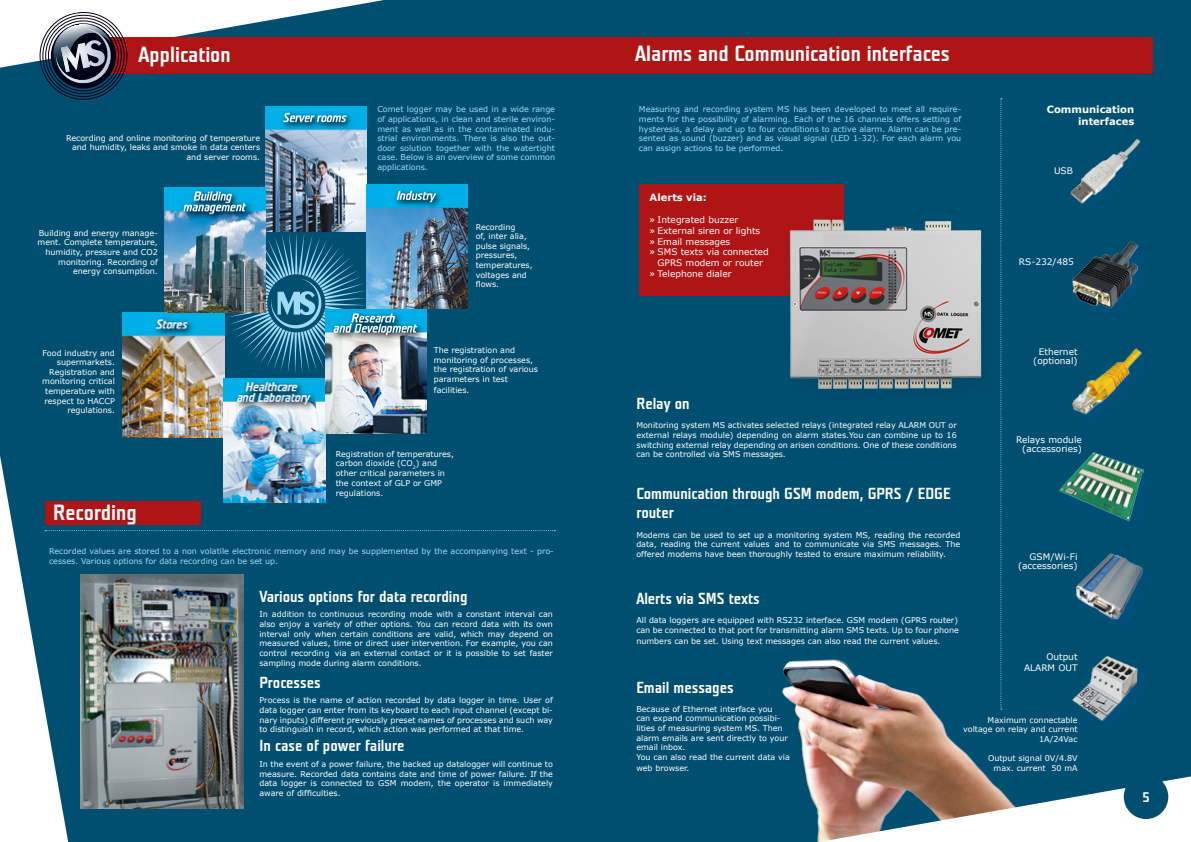
<style>
.page{position:relative;width:1191px;height:842px;background:#fff}
.page>*{position:absolute;margin:0;border:0;box-sizing:border-box;transform-origin:0 0}
.t1{font:700 22px "Teuton Mager";color:#fff}
.t2{font:700 16px/19.2px "Teuton Mager";color:#fff}
.t3{font:700 14px "Teuton Mager";color:#fff}
.t4{font:700 10px/12px "Verdana";color:#fff;text-align:right}
.t5{font:9px/9px "Verdana";color:#fff;text-align:right}
.t6{font:8px/9.6px "Verdana";color:#fff;text-align:right}
.t7{font:8px/9.6px "Verdana";color:#9fdaf7;text-align:justify}
</style>
<div class="page">
<div style="left:0;top:0;width:606px;height:842px;background:#004f71"></div>
<div style="left:70px;top:38px;width:537px;height:36px;background:#b01516"></div>
<svg style="left:225px;top:232px;width:142px;height:141px"></svg>
<img style="left:265px;top:107px;width:102px;height:124px">
<img style="left:123px;top:313px;width:101px;height:124px">
<img style="left:224px;top:378px;width:101px;height:77px">
<img style="left:164px;top:188px;width:102px;height:124px">
<img style="left:325px;top:309px;width:101px;height:124px">
<img style="left:367px;top:184px;width:101px;height:125px">
<svg style="left:0;top:455px;width:555px;height:387px"></svg>
<svg style="left:0;top:0;width:384px;height:100px"></svg>
<div style="left:586px;top:0;width:605px;height:842px;background:#004f71"></div>
<div style="left:586px;top:38px;width:566px;height:36px;background:#b01516"></div>
<div style="left:639px;top:184px;width:204px;height:111px;background:#b01516"></div>
<img style="left:782px;top:659px;width:221px;height:115px">
<div style="left:781px;top:215px;width:222px;height:200px;background:#004a6a"></div>
<img style="left:786px;top:218px;width:196px;height:171px">
<svg style="left:805px;top:774px;width:386px;height:68px"></svg>
<svg style="left:1000px;top:98px;width:2px;height:611px"></svg>
<img style="left:1070px;top:139px;width:71px;height:65px">
<img style="left:1075px;top:553px;width:68px;height:67px">
<img style="left:1072px;top:241px;width:67px;height:68px">
<img style="left:1072px;top:348px;width:70px;height:67px">
<img style="left:1059px;top:452px;width:84px;height:70px">
<img style="left:1072px;top:656px;width:66px;height:65px">
<h1 class="t1" style="left:139px;top:43px;width:94px">Application</h1>
<p class="t6" style="left:66px;top:133px;width:196px">Recording and online monitoring of temperature and humidity, leaks and smoke in data centers and server rooms.</p>
<p class="t7" style="left:377px;top:105px;width:179px">Comet logger may be used in a wide range of applications, in clean and sterile environ&shy;ment as well as in the contaminated indu&shy;strial environments. There is also the out&shy;door solution together with the watertight case. Below is an overview of some common applications.</p>
<p class="t6" style="left:38px;top:228px;width:122px">Building and energy manage&shy;ment. Complete temperature, humidity, pressure and CO2 monitoring. Recording of energy consumption.</p>
<p class="t6" style="left:476px;top:222px;width:59px;text-align:left">Recording<br>of, inter alia, pulse signals, pressures, temperatures, voltages and flows.</p>
<p class="t6" style="left:42px;top:348px;width:74px">Food industry and supermarkets.<br>Registration and monitoring critical temperature with respect to HACCP regulations.</p>
<h1 class="t1" style="left:53px;top:502px;width:85px">Recording</h1>
<p class="t6" style="left:434px;top:345px;width:106px;text-align:left">The registration and monitoring of processes, the registration of various parameters in test</p>
<p class="t6" style="left:434px;top:385px;width:37px">facilities.</p>
<p class="t6" style="left:336px;top:449px;width:120px;text-align:left">Registration of temperatures, carbon dioxide (CO<sub>2</sub>) and other critical parameters in the context of GLP or GMP</p>
<p class="t6" style="left:336px;top:489px;width:49px">regulations.</p>
<p class="t7" style="left:49px;top:546px;width:506px">Recorded values are stored to a non volatile electronic memory and may be supplemented by the accompanying text - pro&shy;cesses. Various options for data recording can be set up.</p>
<h2 class="t2" style="left:259px;top:587px;width:209px">Various options for data recording</h2>
<p class="t6" style="left:259px;top:610px;width:295px;text-align:justify">In addition to continuous recording mode with a constant interval can also enjoy a variety of other options. You can record data with its own interval only when certain conditions are valid, which may depend on measured values, time or direct user intervention. For example, you can control recordin g via an external contact or it is possible to set faster sampling mode during alarm conditions.</p>
<h2 class="t2" style="left:259px;top:673px;width:63px">Processes</h2>
<p class="t6" style="left:259px;top:695px;width:295px;text-align:justify">Process is the name of action recorded by data logger in time. User of data logger can enter from its keyboard to each input channel (except bi&shy;nary inputs) different previously preset names of processes and such way to distinguish in record, which action was performed at that time.</p>
<h2 class="t2" style="left:259px;top:737px;width:146px">In case of power failure</h2>
<p class="t6" style="left:259px;top:759px;width:295px;text-align:justify">In the event of a power failure, the backed up datalogger will continue to measure. Recorded data contains date and time of power failure. If the data logger is connected to GSM modem, the operator is immediately aware of difficulties.</p>
<h1 class="t1" style="left:635px;top:42px;width:316px">Alarms and Communication interfaces</h1>
<p class="t7" style="left:639px;top:105px;width:324px">Measuring and recording system MS has been developed to meet all require&shy;ments for the possibility of alarming. Each of the 16 channels offers setting of hysteresis, a delay and up to four conditions to active alarm. Alarm can be pre&shy;sented as sound (buzzer) and as visual signal (LED 1-32). For each alarm you can assign actions to be performed.</p>
<p class="t4" style="left:649px;top:191px;width:59px">Alerts via:</p>
<p class="t5" style="left:649px;top:215px;width:90px">» Integrated buzzer</p>
<p class="t5" style="left:649px;top:226px;width:112px">» External siren or lights</p>
<p class="t5" style="left:649px;top:237px;width:82px">» Email messages</p>
<p class="t5" style="left:649px;top:247px;width:121px">» SMS texts via connected</p>
<p class="t5" style="left:657px;top:258px;width:107px">GPRS modem or router</p>
<p class="t5" style="left:649px;top:269px;width:83px">» Telephone dialer</p>
<p class="t4" style="left:1046px;top:103px;width:89px">Communication interfaces</p>
<p class="t5" style="left:1054px;top:166px;width:20px">USB</p>
<p class="t5" style="left:1019px;top:257px;width:56px">RS-232/485</p>
<h2 class="t2" style="left:636px;top:395px;width:55px">Relay on</h2>
<p class="t6" style="left:636px;top:420px;width:322px;text-align:justify">Monitoring system MS activates selected relays (integrated relay ALARM OUT or external relays module) depending on alarm states.You can combine up to 16 switching external relay depending on arisen conditions. One of these conditions can be controlled via SMS messages.</p>
<h2 class="t2" style="left:636px;top:485px;width:316px">Communication through GSM modem, GPRS / EDGE router</h2>
<p class="t6" style="left:636px;top:530px;width:325px;text-align:justify">Modems can be used to set up a monitoring system MS, reading the recorded data, reading the current values and to communicate via SMS messages. The offered modems have been thoroughly tested to ensure maximum reliability.</p>
<h2 class="t2" style="left:636px;top:589px;width:125px">Alerts via SMS texts</h2>
<p class="t6" style="left:636px;top:615px;width:324px;text-align:left">All data loggers are equipped with RS232 interface. GSM modem (GPRS router) can be connected to that port for transmitting alarm SMS texts. Up to four phone</p>
<p class="t6" style="left:636px;top:636px;width:305px">numbers can be set. Using text messages can also read the current values.</p>
<p class="t5" style="left:1033px;top:347px;width:46px">Ethernet (optional)</p>
<p class="t5" style="left:1016px;top:436px;width:67px">Relays module (accessories)</p>
<p class="t5" style="left:1018px;top:552px;width:61px">GSM/Wi-Fi (accessories)</p>
<p class="t5" style="left:1024px;top:651px;width:55px;line-height:10.8px">Output<br>ALARM OUT</p>
<h2 class="t2" style="left:636px;top:678px;width:99px">Email messages</h2>
<p class="t6" style="left:636px;top:704px;width:155px;text-align:left">Because of Ethernet interface you<br>can expand communication possibi&shy;lities of measuring system MS. Then alarm emails are sent directly to your email inbox.<br>You can also read the current data via</p>
<p class="t6" style="left:636px;top:763px;width:55px">web browser.</p>
<p class="t6" style="left:963px;top:715px;width:116px">Maximum connectable voltage on relay and current<br>1A/24Vac</p>
<p class="t6" style="left:988px;top:753px;width:91px">Output signal 0V/4.8V max. current 50 mA</p>
<h3 class="t3" style="left:1142px;top:790px;width:9px">5</h3>
</div>
